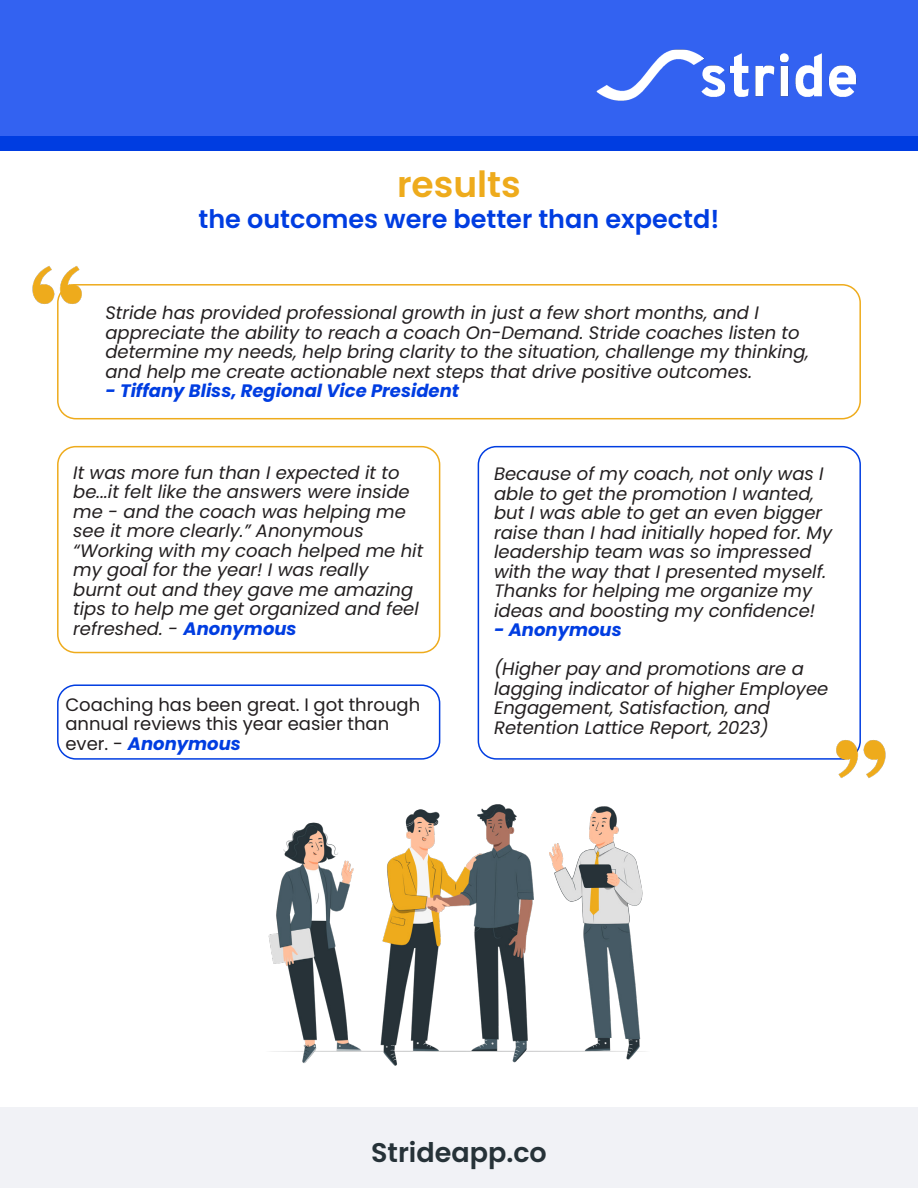
<style>
.page{position:relative;width:918px;height:1188px;background:#fff}
.page>*{position:absolute;margin:0;border:0;box-sizing:border-box;transform-origin:0 0}
.t1{font:600 36px "Poppins";color:#eeab1c}
.t2{font:600 27px "Poppins";color:#263238}
.t3{font:600 25.5px "Poppins";color:#003de1}
.t4{font:italic 18px/19.5px "Poppins";color:#231f20}
.t5{font:18px/19.5px "Poppins";color:#231f20}
.t6{font:italic 700 18px "Poppins";color:#003de1}
.s1{font-weight:700;color:#003de1}
.s2{font-weight:700;font-style:italic;color:#003de1}
</style>
<div class="page">
<div style="left:0;top:0;width:918px;height:144px;background:#3362f1"></div>
<div style="left:0;top:136px;width:918px;height:15px;background:#003de1"></div>
<img style="left:596px;top:49px;width:261px;height:52px">
<div style="left:0;top:1107px;width:918px;height:81px;background:#f1f2f6"></div>
<img style="left:32px;top:266px;width:50px;height:38px">
<div style="left:57px;top:284px;width:804px;height:135px;border:2px solid #eeab1c;border-radius:18px"></div>
<div style="left:57px;top:446px;width:383px;height:207px;border:2px solid #eeab1c;border-radius:18px"></div>
<div style="left:478px;top:446px;width:383px;height:314px;border:2px solid #003de1;border-radius:18px"></div>
<img style="left:835px;top:739px;width:51px;height:39px">
<div style="left:57px;top:684px;width:383px;height:76px;border:2px solid #003de1;border-radius:18px"></div>
<img style="left:268px;top:804px;width:377px;height:262px">
<p class="t1" style="left:397px;top:164px;width:125px">results</p>
<p class="t3" style="left:199px;top:204px;width:522px">the outcomes were better than expectd!</p>
<p class="t4" style="left:105px;top:303px;width:655px">Stride has provided professional growth in just a few short months, and I</p>
<p class="t4" style="left:105px;top:323px;width:696px">appreciate the ability to reach a coach On-Demand. Stride coaches listen to</p>
<p class="t4" style="left:105px;top:342px;width:705px">determine my needs, help bring clarity to the situation, challenge my thinking,</p>
<p class="t4" style="left:105px;top:362px;width:648px">and help me create actionable next steps that drive positive outcomes.</p>
<p class="t6" style="left:105px;top:380px;width:355px">- Tiffany Bliss, Regional Vice President</p>
<p class="t4" style="left:73px;top:463px;width:338px">It was more fun than I expected it to be...it felt like the answers were inside me - and the coach was helping me see it more clearly.” Anonymous</p>
<p class="t4" style="left:73px;top:541px;width:352px">“Working with my coach helped me hit my goal for the year! I was really</p>
<p class="t4" style="left:73px;top:580px;width:347px">burnt out and they gave me amazing tips to help me get organized and feel refreshed. - <span class="s1">Anonymous</span></p>
<p class="t5" style="left:65px;top:695px;width:356px">Coaching has been great. I got through annual reviews this year easier than ever. - <span class="s2">Anonymous</span></p>
<p class="t4" style="left:494px;top:464px;width:331px">Because of my coach, not only was I able to get the promotion I wanted,</p>
<p class="t4" style="left:494px;top:503px;width:340px">but I was able to get an even bigger raise than I had initially hoped for. My leadership team was so impressed with the way that I presented myself.<br>Thanks for helping me organize my ideas and boosting my confidence!</p>
<p class="t6" style="left:494px;top:619px;width:129px">- Anonymous</p>
<p class="t4" style="left:494px;top:659px;width:336px">(Higher pay and promotions are a lagging indicator of higher Employee<br>Engagement, Satisfaction, and</p>
<p class="t4" style="left:494px;top:718px;width:276px">Retention Lattice Report, 2023)</p>
<p class="t2" style="left:371px;top:1137px;width:177px">Strideapp.co</p>
</div>
